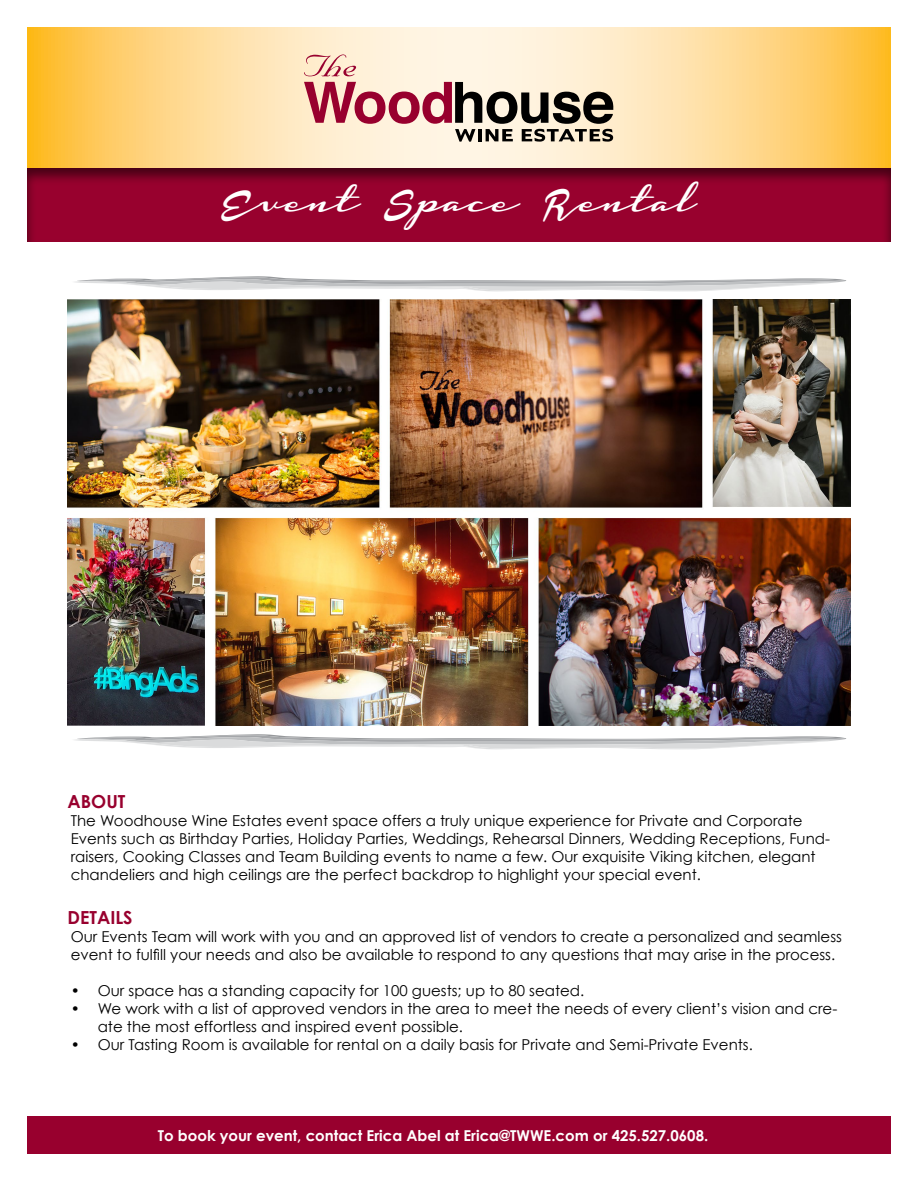
<style>
.page{position:relative;width:918px;height:1188px;background:#fff}
.page>*{position:absolute;margin:0;border:0;box-sizing:border-box;transform-origin:0 0}
.t1{font:45px "Housegrind Personal Use Only";color:#fff}
.t2{font:700 18px "Century Gothic";color:#98002e}
.t3{font:15px/18px "Century Gothic";color:#000}
.t4{font:700 15px "Century Gothic";color:#fff}
</style>
<div class="page">
<svg style="left:28px;top:28px;width:862px;height:140px;background:#fedc98"></svg>
<svg style="left:304px;top:82px;width:309px;height:60px;background:#b99891"></svg>
<svg style="left:304px;top:54px;width:52px;height:22px"></svg>
<div style="left:27px;top:1116px;width:864px;height:38px;background:#98002e"></div>
<img style="left:68px;top:299px;width:782px;height:426px">
<svg style="left:75px;top:734px;width:772px;height:15px"></svg>
<svg style="left:75px;top:276px;width:772px;height:15px"></svg>
<img style="left:28px;top:168px;width:862px;height:73px">
<h1 class="t1" style="left:221px;top:175px;width:477px">Event Space Rental</h1>
<p class="t2" style="left:68px;top:790px;width:59px">ABOUT</p>
<p class="t3" style="left:71px;top:811px;width:761px">The Woodhouse Wine Estates event space offers a truly unique experience for Private and Corporate Events such as Birthday Parties, Holiday Parties, Weddings, Rehearsal Dinners, Wedding Receptions, Fund&shy;raisers, Cooking Classes and Team Building events to name a few. Our exquisite Viking kitchen, elegant chandeliers and high ceilings are the perfect backdrop to highlight your special event.</p>
<p class="t2" style="left:68px;top:906px;width:67px">DETAILS</p>
<p class="t3" style="left:71px;top:927px;width:773px">Our Events Team will work with you and an approved list of vendors to create a personalized and seamless event to fulfill your needs and also be available to respond to any questions that may arise in the process.</p>
<p class="t3" style="left:71px;top:981px;width:515px">• Our space has a standing capacity for 100 guests; up to 80 seated.</p>
<p class="t3" style="left:98px;top:999px;width:741px;text-indent:-27px">• We work with a list of approved vendors in the area to meet the needs of every client’s vision and cre&shy;ate the most effortless and inspired event possible.</p>
<p class="t3" style="left:71px;top:1035px;width:684px">• Our Tasting Room is available for rental on a daily basis for Private and Semi-Private Events.</p>
<p class="t4" style="left:158px;top:1126px;width:552px">To book your event, contact Erica Abel at Erica@TWWE.com or 425.527.0608.</p>
</div>
